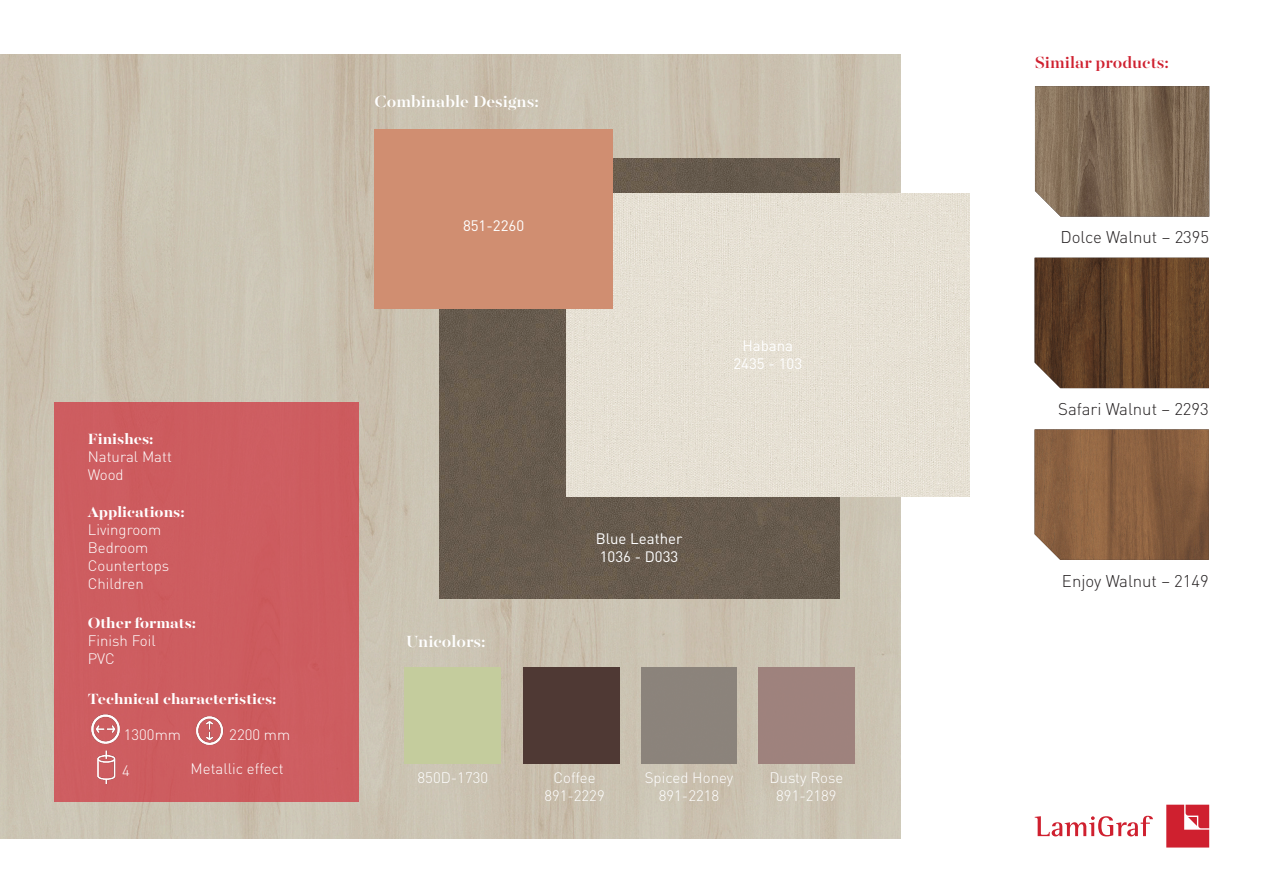
<style>
.page{position:relative;width:1263px;height:893px;background:#fff}
.page>*{position:absolute;margin:0;border:0;box-sizing:border-box;transform-origin:0 0}
.t1{font:500 18px "Majesti Banner";color:#fff}
.t2{font:500 18px "Majesti Banner";color:#cf202f}
.t3{font:300 16.8px "DIN Pro";color:#231f20}
.t4{font:700 16.5px "Majesti Banner";color:#fff}
.t5{font:300 15px "DIN Pro";color:#fff}
.t6{font:15px "DIN Pro";color:#fff}
</style>
<div class="page">
<img style="left:0;top:54px;width:901px;height:785px">
<img style="left:439px;top:158px;width:400px;height:441px">
<div style="left:54px;top:402px;width:305px;height:399px;background:#cd5d60"></div>
<div style="left:759px;top:668px;width:95px;height:95px;background:#9e827d"></div>
<div style="left:524px;top:668px;width:95px;height:95px;background:#4f3934"></div>
<div style="left:641px;top:668px;width:96px;height:95px;background:#8b837b"></div>
<div style="left:405px;top:668px;width:96px;height:95px;background:#c4cc9d"></div>
<svg style="left:1035px;top:816px;width:118px;height:20px"></svg>
<svg style="left:1166px;top:805px;width:43px;height:42px;background:#d43946"></svg>
<img style="left:566px;top:194px;width:403px;height:302px">
<div style="left:375px;top:130px;width:238px;height:178px;background:#d08e71"></div>
<img style="left:1035px;top:86px;width:174px;height:131px">
<img style="left:1035px;top:258px;width:174px;height:130px">
<img style="left:91px;top:714px;width:29px;height:30px">
<img style="left:196px;top:716px;width:28px;height:29px">
<img style="left:97px;top:750px;width:19px;height:33px">
<img style="left:1034px;top:429px;width:175px;height:131px">
<p class="t4" style="left:88px;top:428px;width:67px">Finishes:</p>
<p class="t5" style="left:88px;top:446px;width:86px">Natural Matt</p>
<p class="t5" style="left:88px;top:464px;width:37px">Wood</p>
<p class="t4" style="left:88px;top:501px;width:98px">Applications:</p>
<p class="t5" style="left:88px;top:519px;width:75px">Livingroom</p>
<p class="t5" style="left:88px;top:537px;width:62px">Bedroom</p>
<p class="t5" style="left:88px;top:555px;width:83px">Countertops</p>
<p class="t5" style="left:88px;top:573px;width:58px">Children</p>
<p class="t4" style="left:88px;top:612px;width:110px">Other formats:</p>
<p class="t5" style="left:88px;top:630px;width:70px">Finish Foil</p>
<p class="t5" style="left:88px;top:648px;width:28px">PVC</p>
<p class="t4" style="left:88px;top:688px;width:190px">Technical characteristics:</p>
<p class="t5" style="left:124px;top:724px;width:59px">1300mm</p>
<p class="t5" style="left:229px;top:724px;width:63px">2200 mm</p>
<p class="t5" style="left:122px;top:760px;width:9px">4</p>
<p class="t5" style="left:191px;top:759px;width:95px">Metallic effect</p>
<p class="t1" style="left:375px;top:89px;width:166px">Combinable Designs:</p>
<p class="t6" style="left:463px;top:215px;width:63px">851-2260</p>
<p class="t1" style="left:406px;top:630px;width:81px">Unicolors:</p>
<p class="t6" style="left:742px;top:335px;width:52px">Habana</p>
<p class="t6" style="left:733px;top:353px;width:70px">2435 - 103</p>
<p class="t6" style="left:596px;top:528px;width:88px">Blue Leather</p>
<p class="t6" style="left:600px;top:546px;width:80px">1036 - D033</p>
<p class="t5" style="left:418px;top:768px;width:72px">850D-1730</p>
<p class="t5" style="left:769px;top:768px;width:75px">Dusty Rose</p>
<p class="t5" style="left:776px;top:786px;width:62px">891-2189</p>
<p class="t5" style="left:553px;top:768px;width:44px">Coffee</p>
<p class="t5" style="left:544px;top:786px;width:62px">891-2229</p>
<p class="t5" style="left:645px;top:768px;width:90px">Spiced Honey</p>
<p class="t5" style="left:659px;top:786px;width:62px">891-2218</p>
<p class="t2" style="left:1035px;top:50px;width:136px">Similar products:</p>
<p class="t3" style="left:1060px;top:226px;width:150px">Dolce Walnut – 2395</p>
<p class="t3" style="left:1058px;top:398px;width:152px">Safari Walnut – 2293</p>
<p class="t3" style="left:1062px;top:569px;width:148px">Enjoy Walnut – 2149</p>
</div>
